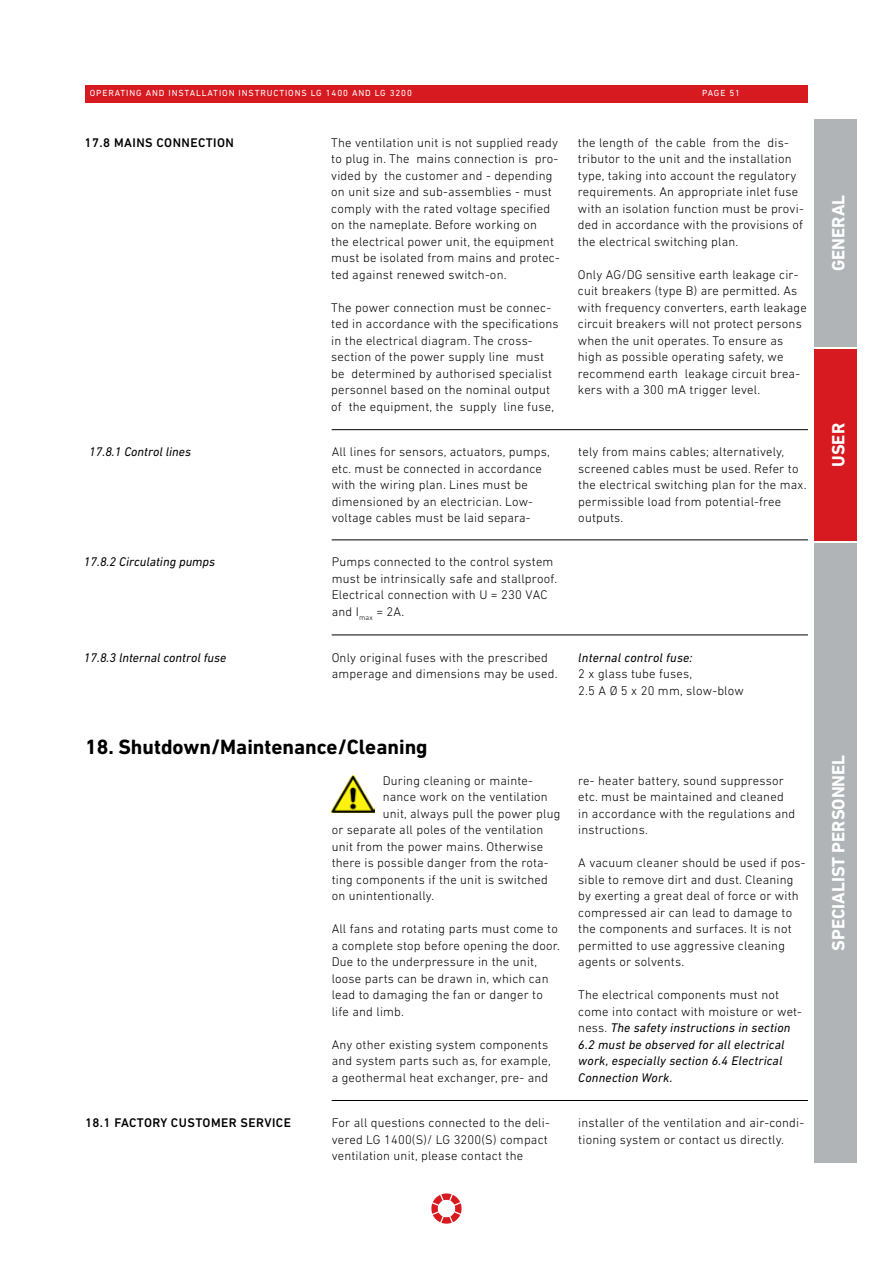
<style>
.page{position:relative;width:893px;height:1263px;background:#fff}
.page>*{position:absolute;margin:0;border:0;box-sizing:border-box;transform-origin:0 0}
.t1{font:700 21px "DIN Next LT Pro";color:#000}
.t2{font:700 18px "DIN Next LT Pro";color:#fff}
.t3{font:300 12.75px/16.5px "DIN Next LT Pro";letter-spacing:.015em;color:#000}
.t4{font:italic 12.75px/16.5px "DIN Next LT Pro";letter-spacing:.015em;color:#000}
.t5{font:500 12.75px "DIN Next LT Pro";letter-spacing:.035em;color:#000}
.t6{font:9px "DIN Next LT Pro";letter-spacing:.1em;color:#fff}
.s1{font-weight:300;font-style:normal}
</style>
<div class="page">
<svg style="left:431px;top:1193px;width:31px;height:31px"></svg>
<div style="left:85px;top:85px;width:723px;height:17px;background:#d71920"></div>
<div style="left:814px;top:349px;width:43px;height:192px;background:#d71920"></div>
<div style="left:814px;top:119px;width:43px;height:228px;background:#b1b4b6"></div>
<div style="left:814px;top:543px;width:43px;height:619px;background:#b1b4b6"></div>
<hr style="left:332px;top:429px;width:476px;height:1px;background:#000">
<hr style="left:332px;top:540px;width:476px;height:1px;background:#000">
<hr style="left:332px;top:635px;width:476px;height:1px;background:#000">
<img style="left:332px;top:775px;width:42px;height:38px">
<hr style="left:332px;top:1100px;width:476px;height:1px;background:#000">
<p class="t6" style="left:90px;top:88px;width:324px">OPERATING AND INSTALLATION INSTRUCTIONS LG 1400 AND LG 3200</p>
<p class="t6" style="left:702px;top:88px;width:39px">PAGE 51</p>
<p class="t5" style="left:85px;top:135px;width:151px">17.8 MAINS CONNECTION</p>
<p class="t3" style="left:331px;top:134px;width:230px">The ventilation unit is not supplied ready to plug in. The mains connection is pro&shy;vided by the customer and - depending on unit size and sub-assemblies - must comply with the rated voltage specified on the nameplate. Before working on<br>the electrical power unit, the equipment must be isolated from mains and protec&shy;ted against renewed switch-on.</p>
<p class="t3" style="left:331px;top:299px;width:229px">The power connection must be connec&shy;ted in accordance with the specifications in the electrical diagram. The cross&shy;section of the power supply line must be determined by authorised specialist personnel based on the nominal output of the equipment, the supply line fuse,</p>
<p class="t3" style="left:578px;top:134px;width:227px">the length of the cable from the dis&shy;tributor to the unit and the installation type, taking into account the regulatory requirements. An appropriate inlet fuse with an isolation function must be provi&shy;ded in accordance with the provisions of the electrical switching plan.</p>
<p class="t3" style="left:578px;top:266px;width:230px">Only AG/DG sensitive earth leakage cir&shy;cuit breakers (type B) are permitted. As with frequency converters, earth leakage circuit breakers will not protect persons when the unit operates. To ensure as high as possible operating safety, we recommend earth leakage circuit brea&shy;kers with a 300 mA trigger level.</p>
<p class="t4" style="left:89px;top:443px;width:103px">17.8.1 Control lines</p>
<p class="t3" style="left:332px;top:443px;width:220px">All lines for sensors, actuators, pumps, etc. must be connected in accordance with the wiring plan. Lines must be dimensioned by an electrician. Low&shy;voltage cables must be laid separa-</p>
<p class="t3" style="left:578px;top:443px;width:230px">tely from mains cables; alternatively, screened cables must be used. Refer to the electrical switching plan for the max. permissible load from potential-free outputs.</p>
<p class="t4" style="left:84px;top:553px;width:133px">17.8.2 Circulating pumps</p>
<p class="t3" style="left:332px;top:553px;width:227px">Pumps connected to the control system must be intrinsically safe and stallproof.<br>Electrical connection with U = 230 VAC and I<sub>max</sub> = 2A.</p>
<p class="t4" style="left:84px;top:649px;width:144px">17.8.3 lnternal control fuse</p>
<p class="t3" style="left:332px;top:649px;width:227px">Only original fuses with the prescribed amperage and dimensions may be used.</p>
<p class="t4" style="left:578px;top:649px;width:116px">lnternal control fuse:</p>
<p class="t3" style="left:578px;top:665px;width:167px">2 x glass tube fuses,<br>2.5 A Ø 5 x 20 mm, slow-blow</p>
<h1 class="t1" style="left:85px;top:735px;width:344px">18. Shutdown/Maintenance/Cleaning</h1>
<p class="t3" style="left:383px;top:772px;width:152px">During cleaning or mainte-</p>
<p class="t3" style="left:383px;top:789px;width:167px">nance work on the ventilation</p>
<p class="t3" style="left:383px;top:805px;width:179px">unit, always pull the power plug</p>
<p class="t3" style="left:332px;top:822px;width:213px">or separate all poles of the ventilation</p>
<p class="t3" style="left:332px;top:838px;width:213px">unit from the power mains. Otherwise</p>
<p class="t3" style="left:332px;top:855px;width:219px">there is possible danger from the rota-</p>
<p class="t3" style="left:332px;top:871px;width:218px">ting components if the unit is switched</p>
<p class="t3" style="left:332px;top:888px;width:104px">on unintentionally.</p>
<p class="t3" style="left:332px;top:921px;width:230px">All fans and rotating parts must come to a complete stop before opening the door.<br>Due to the underpressure in the unit, loose parts can be drawn in, which can lead to damaging the fan or danger to life and limb.</p>
<p class="t3" style="left:332px;top:1036px;width:221px">Any other existing system components and system parts such as, for example, a geothermal heat exchanger, pre- and</p>
<p class="t3" style="left:578px;top:772px;width:218px">re- heater battery, sound suppressor etc. must be maintained and cleaned in accordance with the regulations and instructions.</p>
<p class="t3" style="left:578px;top:855px;width:229px">A vacuum cleaner should be used if pos&shy;sible to remove dirt and dust. Cleaning by exerting a great deal of force or with compressed air can lead to damage to the components and surfaces. It is not permitted to use aggressive cleaning agents or solvents.</p>
<p class="t4" style="left:578px;top:987px;width:225px"><span class="s1">The electrical components must not come into contact with moisture or wet&shy;ness.</span> The safety instructions in section 6.2 must be observed for all electrical work, especially section 6.4 Electrical Connection Work.</p>
<p class="t5" style="left:85px;top:1115px;width:207px">18.1 FACTORY CUSTOMER SERVICE</p>
<p class="t3" style="left:332px;top:1114px;width:220px">For all questions connected to the deli&shy;vered LG 1400(S)/ LG 3200(S) compact ventilation unit, please contact the</p>
<p class="t3" style="left:578px;top:1114px;width:227px">installer of the ventilation and air-condi&shy;tioning system or contact us directly.</p>
<h2 class="t2" style="left:828px;top:271px;width:78px;rotate:-90deg">GENERAL</h2>
<h2 class="t2" style="left:828px;top:467px;width:45px;rotate:-90deg">USER</h2>
<h2 class="t2" style="left:828px;top:951px;width:198px;rotate:-90deg">SPECIALIST PERSONNEL</h2>
</div>
